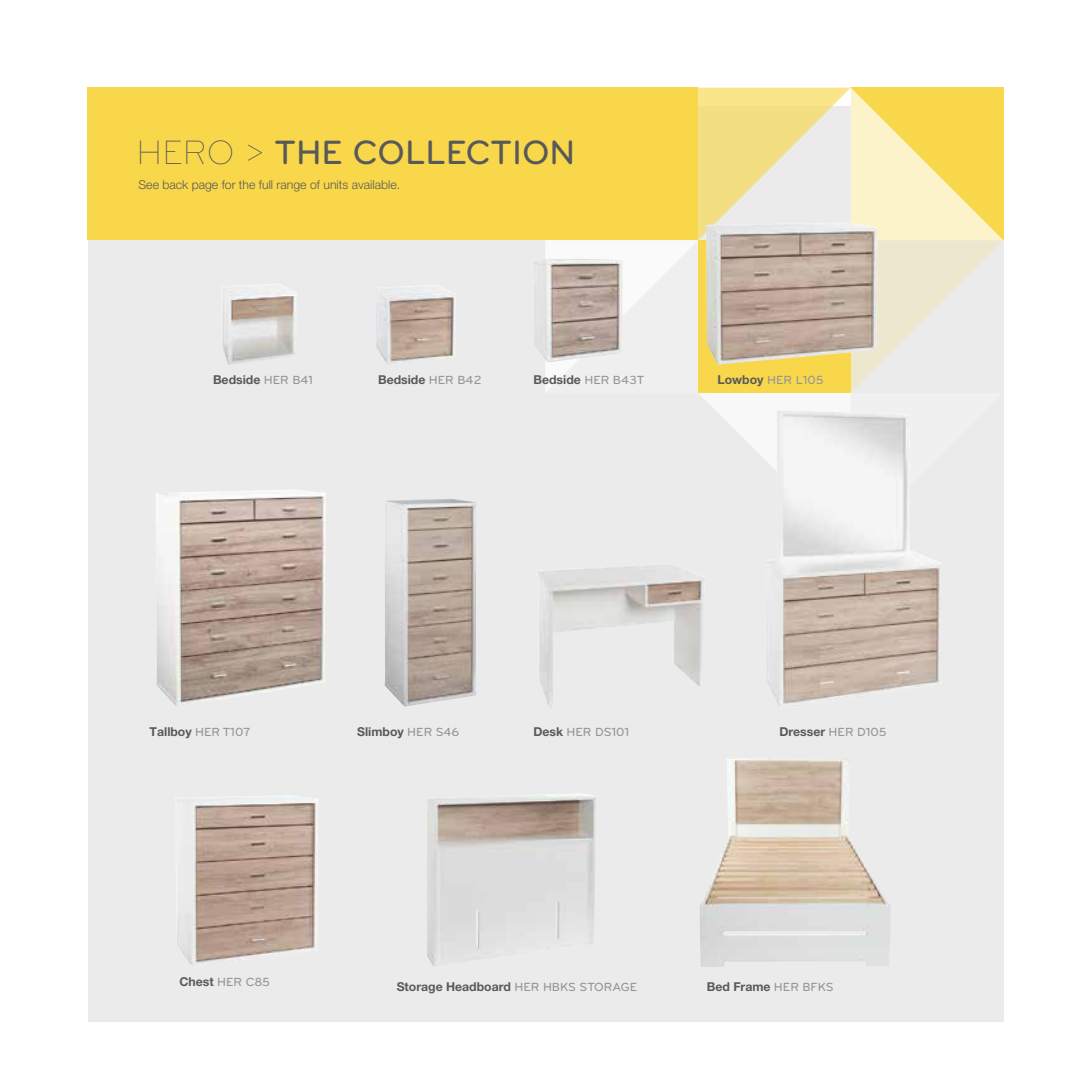
<style>
.page{position:relative;width:1091px;height:1091px;background:#fff}
.page>*{position:absolute;margin:0;border:0;box-sizing:border-box;transform-origin:0 0}
.t1{font:500 35px "Bryant Pro";color:#58595b}
.t2{font:700 12.25px "Helvetica Neue LT Pro";color:#58595b}
.t3{font:300 12.25px "Helvetica Neue LT Pro";color:#58595b}
.t4{font:500 12.25px "Bryant Pro";color:#939598}
.s1{font-weight:300}
.s2{font-family:"Bryant Pro";font-weight:500;color:#939598}
.s3{font-family:"Helvetica Neue LT Pro";font-weight:700;color:#58595b}
</style>
<div class="page">
<div style="left:88px;top:106px;width:915px;height:915px;background:#ebebec"></div>
<div style="left:88px;top:88px;width:610px;height:152px;background:#f9d74b"></div>
<svg style="left:545px;top:88px;width:458px;height:371px"></svg>
<img style="left:700px;top:758px;width:190px;height:209px">
<img style="left:427px;top:793px;width:169px;height:174px">
<img style="left:175px;top:795px;width:144px;height:170px">
<img style="left:376px;top:285px;width:80px;height:79px">
<img style="left:705px;top:222px;width:173px;height:142px">
<img style="left:222px;top:284px;width:75px;height:80px">
<img style="left:534px;top:259px;width:89px;height:103px">
<img style="left:765px;top:410px;width:177px;height:296px">
<img style="left:538px;top:565px;width:165px;height:142px">
<img style="left:384px;top:499px;width:92px;height:207px">
<img style="left:156px;top:490px;width:170px;height:216px">
<h1 class="t1" style="left:137px;top:131px;width:440px"><span class="s1">HERO &gt;</span> THE COLLECTION</h1>
<p class="t3" style="left:139px;top:177px;width:263px">See back page for the full range of units available.</p>
<p class="t2" style="left:213px;top:372px;width:102px">Bedside <span class="s2">HER B41</span></p>
<p class="t2" style="left:378px;top:372px;width:105px">Bedside <span class="s2">HER B42</span></p>
<p class="t2" style="left:533px;top:372px;width:112px">Bedside <span class="s2">HER B43T</span></p>
<p class="t4" style="left:717px;top:372px;width:108px"><span class="s3">Lowboy</span> HER L105</p>
<p class="t2" style="left:150px;top:723px;width:102px">Tallboy <span class="s2">HER T107</span></p>
<p class="t2" style="left:357px;top:723px;width:104px">Slimboy <span class="s2">HER S46</span></p>
<p class="t4" style="left:533px;top:724px;width:97px"><span class="s3">Desk</span> HER DS101</p>
<p class="t2" style="left:779px;top:723px;width:109px">Dresser <span class="s2">HER D105</span></p>
<p class="t4" style="left:179px;top:974px;width:92px"><span class="s3">Chest</span> HER C85</p>
<p class="t2" style="left:396px;top:978px;width:242px">Storage Headboard <span class="s2">HER HBKS STORAGE</span></p>
<p class="t2" style="left:706px;top:978px;width:128px">Bed Frame <span class="s2">HER BFKS</span></p>
</div>
